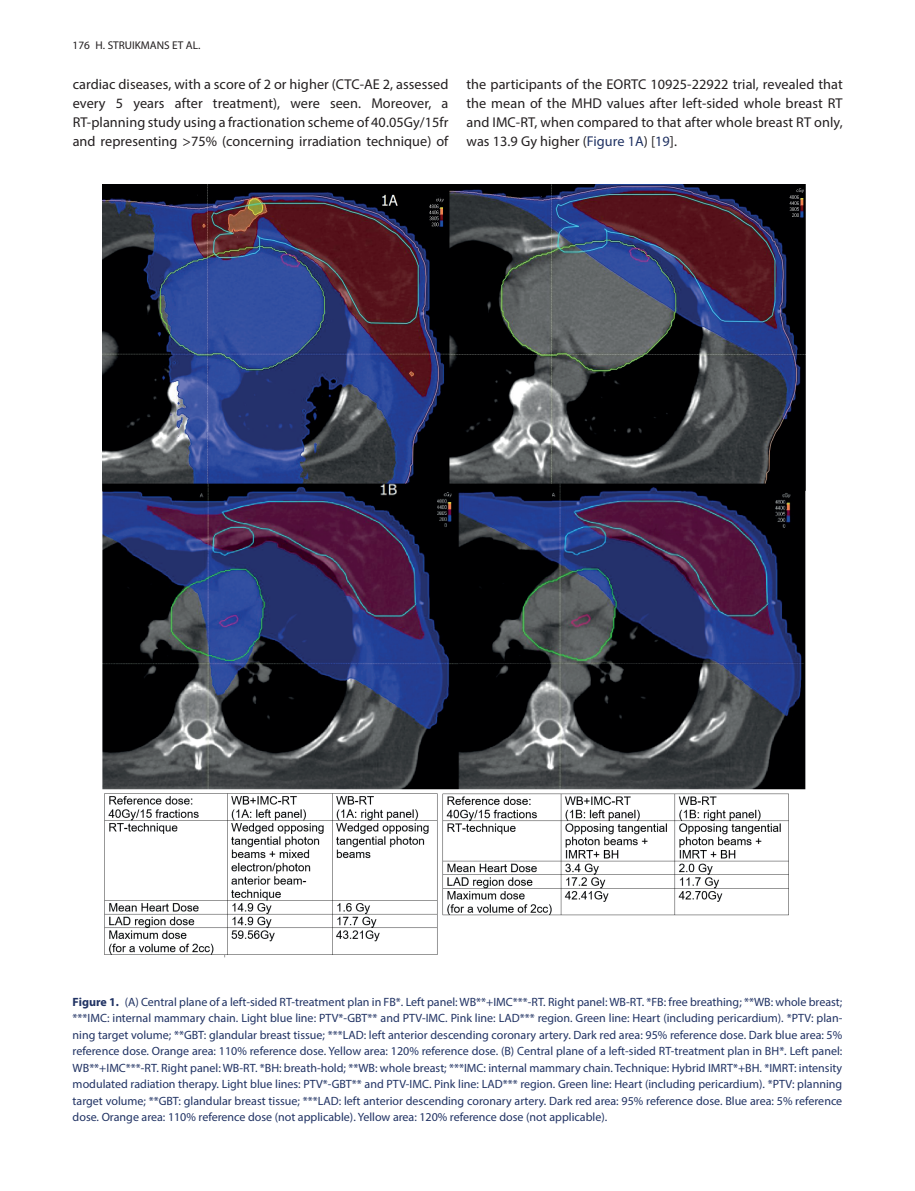
<style>
.page{position:relative;width:915px;height:1191px;background:#fff}
.page>*{position:absolute;margin:0;border:0;box-sizing:border-box;transform-origin:0 0}
.t1{font:14.25px/18.8px "Myriad Pro";letter-spacing:.005em;color:#231f20;text-align:justify}
.t2{font:12px/16.5px "Myriad Pro";color:#203263;text-align:justify}
.t3{font:11.25px "Myriad Pro";color:#231f20}
.s1{color:#203263}
.s2{font-weight:700}
</style>
<div class="page">
<img style="left:102px;top:184px;width:704px;height:774px">
<p class="t3" style="left:73px;top:39px;width:129px">176 H. STRUIKMANS ET AL.</p>
<p class="t1" style="left:73px;top:75px;width:377px">cardiac diseases, with a score of 2 or higher (CTC-AE 2, assessed every 5 years after treatment), were seen. Moreover, a RT-planning study using a fractionation scheme of 40.05Gy/15fr and representing &gt;75% (concerning irradiation technique) of</p>
<p class="t1" style="left:466px;top:75px;width:377px">the participants of the EORTC 10925-22922 trial, revealed that the mean of the MHD values after left-sided whole breast RT and IMC-RT, when compared to that after whole breast RT only, was 13.9 Gy higher (<span class="s1">Figure 1A</span>) [<span class="s1">19</span>].</p>
<p class="t2" style="left:73px;top:993px;width:771px"><span class="s2">Figure 1.</span> (A) Central plane of a left-sided RT-treatment plan in FB*. Left panel: WB**+IMC***-RT. Right panel: WB-RT. *FB: free breathing; **WB: whole breast; ***IMC: internal mammary chain. Light blue line: PTV*-GBT** and PTV-IMC. Pink line: LAD*** region. Green line: Heart (including pericardium). *PTV: plan&shy;ning target volume; **GBT: glandular breast tissue; ***LAD: left anterior descending coronary artery. Dark red area: 95% reference dose. Dark blue area: 5% reference dose. Orange area: 110% reference dose. Yellow area: 120% reference dose. (B) Central plane of a left-sided RT-treatment plan in BH*. Left panel:<br>WB**+IMC***-RT. Right panel: WB-RT. *BH: breath-hold; **WB: whole breast; ***IMC: internal mammary chain. Technique: Hybrid IMRT*+BH. *IMRT: intensity modulated radiation therapy. Light blue lines: PTV*-GBT** and PTV-IMC. Pink line: LAD*** region. Green line: Heart (including pericardium). *PTV: planning target volume; **GBT: glandular breast tissue; ***LAD: left anterior descending coronary artery. Dark red area: 95% reference dose. Blue area: 5% reference dose. Orange area: 110% reference dose (not applicable). Yellow area: 120% reference dose (not applicable).</p>
</div>
